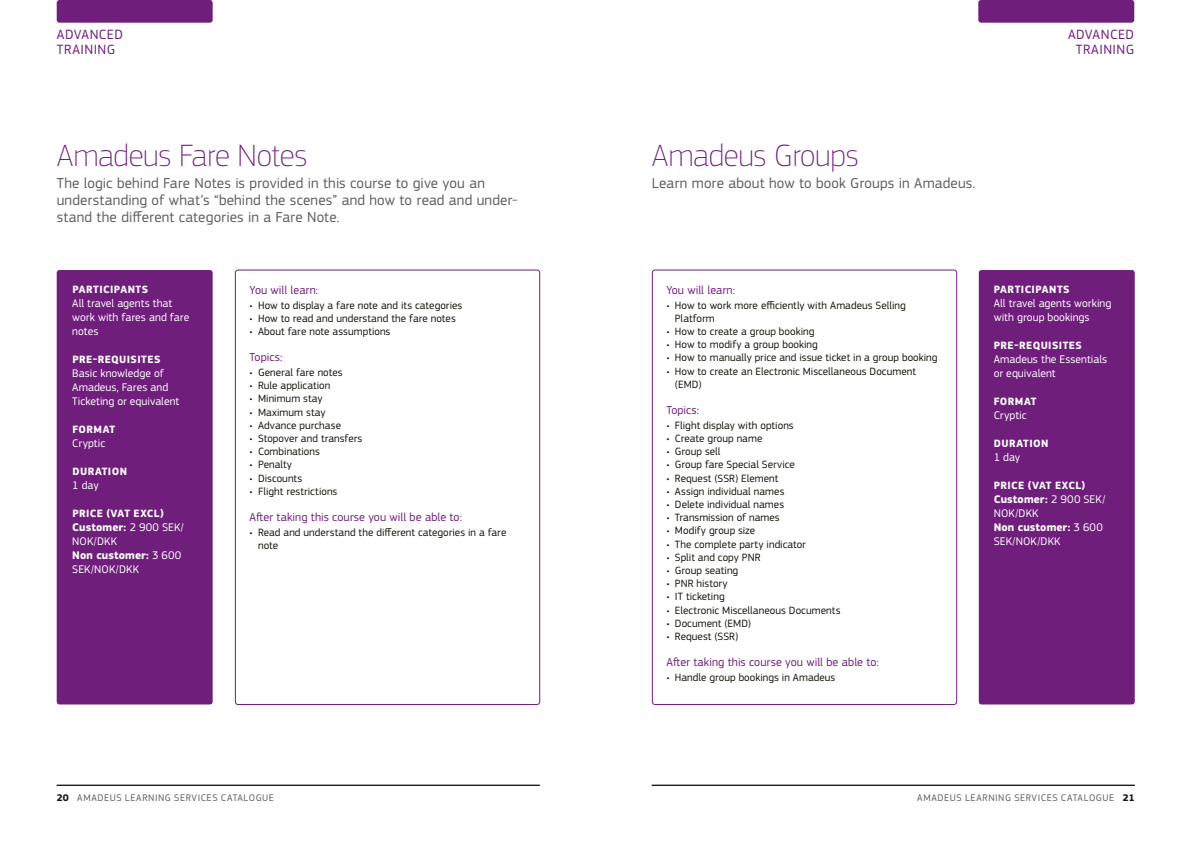
<style>
.page{position:relative;width:1191px;height:842px;background:#fff}
.page>*{position:absolute;margin:0;border:0;box-sizing:border-box;transform-origin:0 0}
.t1{font:100 32px "Amadeus";letter-spacing:-.01em;color:#701e7c}
.t2{font:15px/17px "Amadeus";letter-spacing:.01em;color:#5e5e5d}
.t3{font:14px/15px "Amadeus";letter-spacing:.03em;color:#701e7c;text-align:center}
.t4{font:12px "Amadeus";letter-spacing:.005em;color:#701e7c}
.t5{font:11.5px/14px "Amadeus";letter-spacing:.005em;color:#fff}
.t6{font:11px/13.2px "Amadeus";letter-spacing:.005em;color:#15130b}
.t7{font:700 11px "Amadeus";letter-spacing:.04em;color:#fff}
.t8{font:10px "Amadeus";letter-spacing:.055em;color:#5e5e5d}
.s1{font-weight:700}
.s2{font-weight:700;color:#15130b}
</style>
<div class="page">
<div style="left:978px;top:0;width:156px;height:23px;background:#701e7c;border-radius:3px"></div>
<div style="left:57px;top:0;width:156px;height:23px;background:#701e7c;border-radius:3px"></div>
<div style="left:652px;top:270px;width:305px;height:435px;border:1px solid #701e7c;border-radius:3px"></div>
<div style="left:235px;top:270px;width:305px;height:435px;border:1px solid #701e7c;border-radius:3px"></div>
<div style="left:978px;top:270px;width:156px;height:434px;background:#701e7c;border-radius:3px"></div>
<div style="left:57px;top:270px;width:156px;height:434px;background:#701e7c;border-radius:3px"></div>
<hr style="left:57px;top:785px;width:483px;height:1px;background:#15130b">
<hr style="left:651px;top:785px;width:483px;height:1px;background:#15130b">
<p class="t3" style="left:57px;top:27px;width:68px;text-align:left">ADVANCED<br>TRAINING</p>
<h1 class="t1" style="left:57px;top:137px;width:252px">Amadeus Fare Notes</h1>
<h2 class="t2" style="left:57px;top:175px;width:462px">The logic behind Fare Notes is provided in this course to give you an understanding of what’s “behind the scenes” and how to read and under&shy;stand the different categories in a Fare Note.</h2>
<p class="t7" style="left:72px;top:283px;width:77px">PARTICIPANTS</p>
<p class="t5" style="left:72px;top:296px;width:118px">All travel agents that work with fares and fare notes</p>
<p class="t7" style="left:72px;top:353px;width:90px">PRE-REQUISITES</p>
<p class="t5" style="left:72px;top:366px;width:108px">Basic knowledge of<br>Amadeus, Fares and<br>Ticketing or equivalent</p>
<p class="t7" style="left:72px;top:423px;width:44px">FORMAT</p>
<p class="t5" style="left:72px;top:436px;width:34px">Cryptic</p>
<p class="t7" style="left:72px;top:465px;width:56px">DURATION</p>
<p class="t5" style="left:72px;top:478px;width:28px">1 day</p>
<p class="t7" style="left:72px;top:507px;width:93px">PRICE (VAT EXCL)</p>
<p class="t5" style="left:72px;top:520px;width:113px"><span class="s1">Customer:</span> 2 900 SEK/<br>NOK/DKK<br><span class="s1">Non customer:</span> 3 600<br>SEK/NOK/DKK</p>
<p class="t4" style="left:249px;top:283px;width:70px">You will learn:</p>
<p class="t6" style="left:249px;top:298px;width:214px">• How to display a fare note and its categories</p>
<p class="t6" style="left:249px;top:312px;width:208px">• How to read and understand the fare notes</p>
<p class="t6" style="left:249px;top:325px;width:142px">• About fare note assumptions</p>
<p class="t4" style="left:249px;top:350px;width:34px">Topics:</p>
<p class="t6" style="left:249px;top:366px;width:95px">• General fare notes</p>
<p class="t6" style="left:249px;top:379px;width:82px">• Rule application</p>
<p class="t6" style="left:249px;top:392px;width:75px">• Minimum stay</p>
<p class="t6" style="left:249px;top:405px;width:77px">• Maximum stay</p>
<p class="t6" style="left:249px;top:419px;width:93px">• Advance purchase</p>
<p class="t6" style="left:249px;top:432px;width:114px">• Stopover and transfers</p>
<p class="t6" style="left:249px;top:445px;width:72px">• Combinations</p>
<p class="t6" style="left:249px;top:458px;width:44px">• Penalty</p>
<p class="t6" style="left:249px;top:471px;width:54px">• Discounts</p>
<p class="t6" style="left:249px;top:485px;width:89px">• Flight restrictions</p>
<p class="t4" style="left:249px;top:510px;width:214px">After taking this course you will be able to:</p>
<p class="t6" style="left:258px;top:526px;width:250px;text-indent:-9px">• Read and understand the different categories in a fare note</p>
<h1 class="t1" style="left:651px;top:137px;width:208px">Amadeus Groups</h1>
<h2 class="t2" style="left:651px;top:175px;width:325px">Learn more about how to book Groups in Amadeus.</h2>
<p class="t3" style="left:1068px;top:27px;width:68px">ADVANCED<br>TRAINING</p>
<p class="t4" style="left:666px;top:283px;width:70px">You will learn:</p>
<p class="t6" style="left:675px;top:298px;width:232px;text-indent:-9px">• How to work more efficiently with Amadeus Selling<br>Platform</p>
<p class="t6" style="left:666px;top:325px;width:150px">• How to create a group booking</p>
<p class="t6" style="left:666px;top:338px;width:153px">• How to modify a group booking</p>
<p class="t6" style="left:666px;top:351px;width:273px">• How to manually price and issue ticket in a group booking</p>
<p class="t6" style="left:675px;top:364px;width:243px;text-indent:-9px">• How to create an Electronic Miscellaneous Document (EMD)</p>
<p class="t4" style="left:666px;top:403px;width:34px">Topics:</p>
<p class="t6" style="left:666px;top:419px;width:129px">• Flight display with options</p>
<p class="t6" style="left:666px;top:432px;width:98px">• Create group name</p>
<p class="t6" style="left:666px;top:445px;width:56px">• Group sell</p>
<p class="t6" style="left:666px;top:458px;width:130px">• Group fare Special Service</p>
<p class="t6" style="left:666px;top:471px;width:113px">• Request (SSR) Element</p>
<p class="t6" style="left:666px;top:485px;width:120px">• Assign individual names</p>
<p class="t6" style="left:666px;top:498px;width:119px">• Delete individual names</p>
<p class="t6" style="left:666px;top:511px;width:115px">• Transmission of names</p>
<p class="t6" style="left:666px;top:524px;width:90px">• Modify group size</p>
<p class="t6" style="left:666px;top:537px;width:141px">• The complete party indicator</p>
<p class="t6" style="left:666px;top:551px;width:96px">• Split and copy PNR</p>
<p class="t6" style="left:666px;top:564px;width:73px">• Group seating</p>
<p class="t6" style="left:666px;top:577px;width:63px">• PNR history</p>
<p class="t6" style="left:666px;top:590px;width:60px">• IT ticketing</p>
<p class="t6" style="left:666px;top:603px;width:176px">• Electronic Miscellaneous Documents</p>
<p class="t6" style="left:666px;top:617px;width:86px">• Document (EMD)</p>
<p class="t6" style="left:666px;top:630px;width:73px">• Request (SSR)</p>
<p class="t4" style="left:666px;top:655px;width:214px">After taking this course you will be able to:</p>
<p class="t6" style="left:666px;top:671px;width:170px">• Handle group bookings in Amadeus</p>
<p class="t7" style="left:993px;top:283px;width:77px">PARTICIPANTS</p>
<p class="t5" style="left:993px;top:296px;width:119px">All travel agents working with group bookings</p>
<p class="t7" style="left:993px;top:339px;width:90px">PRE-REQUISITES</p>
<p class="t5" style="left:993px;top:352px;width:115px">Amadeus the Essentials or equivalent</p>
<p class="t7" style="left:993px;top:395px;width:44px">FORMAT</p>
<p class="t5" style="left:993px;top:408px;width:34px">Cryptic</p>
<p class="t7" style="left:993px;top:437px;width:56px">DURATION</p>
<p class="t5" style="left:993px;top:450px;width:28px">1 day</p>
<p class="t7" style="left:993px;top:479px;width:93px">PRICE (VAT EXCL)</p>
<p class="t5" style="left:993px;top:492px;width:113px"><span class="s1">Customer:</span> 2 900 SEK/<br>NOK/DKK<br><span class="s1">Non customer:</span> 3 600<br>SEK/NOK/DKK</p>
<p class="t8" style="left:57px;top:792px;width:219px"><span class="s2">20</span> AMADEUS LEARNING SERVICES CATALOGUE</p>
<p class="t8" style="left:917px;top:792px;width:219px">AMADEUS LEARNING SERVICES CATALOGUE <span class="s2">21</span></p>
</div>
